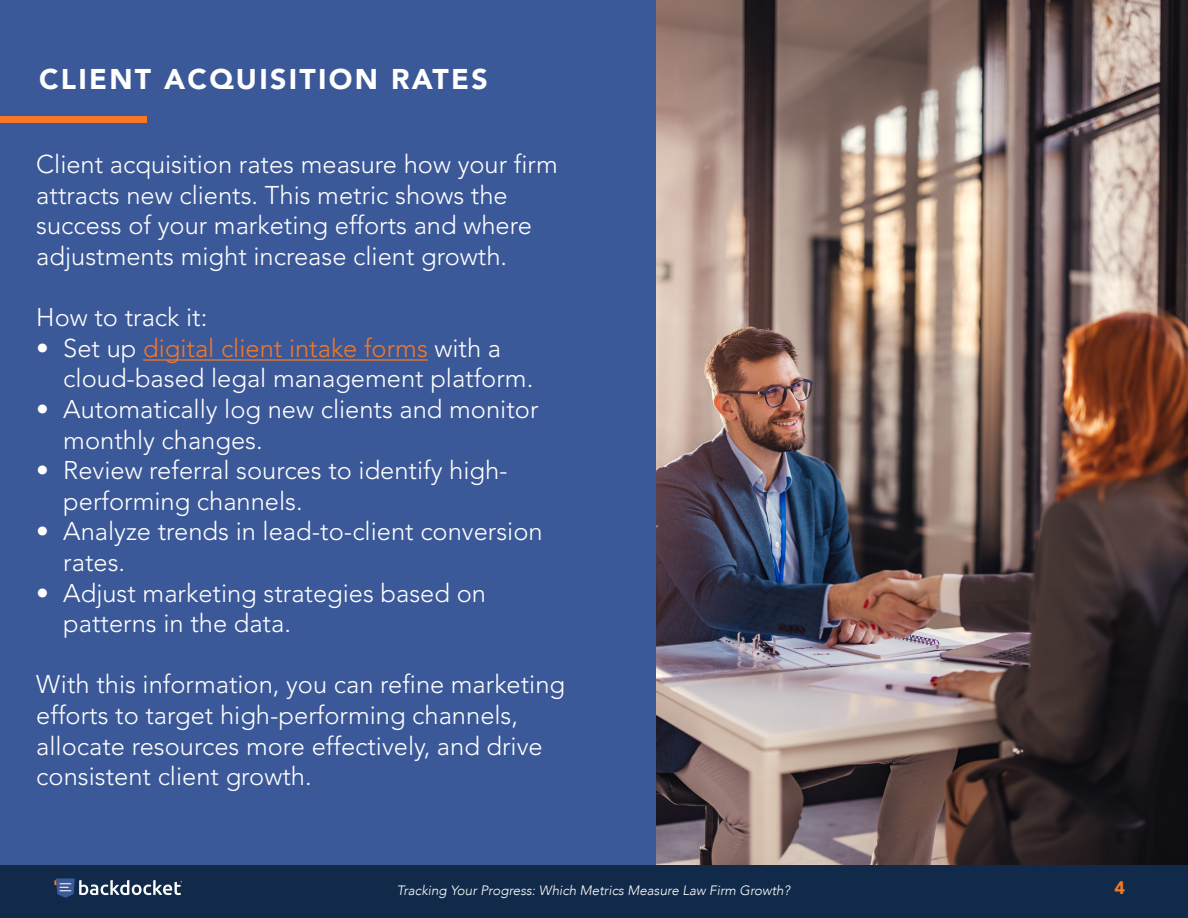
<style>
.page{position:relative;width:1188px;height:918px;background:#fff}
.page>*{position:absolute;margin:0;border:0;box-sizing:border-box;transform-origin:0 0}
.t1{font:900 28.5px "Avenir";letter-spacing:.08em;color:#fff}
.t2{font:300 25.5px/30.6px "Avenir";color:#fff}
.t3{font:900 18px "Avenir";color:#f47721}
.t4{font:italic 300 13.5px "Avenir";color:#fff}
.s1{color:#f47825}
</style>
<div class="page">
<div style="left:0;top:865px;width:1188px;height:53px;background:#112a4a"></div>
<svg style="left:54px;top:878px;width:128px;height:20px"></svg>
<div style="left:0;top:0;width:657px;height:865px;background:#3b5898"></div>
<hr style="left:143px;top:359px;width:285px;height:2px;background:#f47825">
<div style="left:0;top:116px;width:147px;height:7px;background:#f47825"></div>
<img style="left:657px;top:0;width:531px;height:865px">
<p class="t1" style="left:39px;top:54px;width:450px">CLIENT ACQUISITION RATES</p>
<p class="t2" style="left:36px;top:150px;width:523px">Client acquisition rates measure how your firm attracts new clients. This metric shows the success of your marketing efforts and where adjustments might increase client growth.</p>
<p class="t2" style="left:36px;top:303px;width:173px">How to track it:</p>
<p class="t2" style="left:63px;top:334px;width:472px;text-indent:-27px">• Set up <span class="s1">digital client intake forms</span> with a cloud-based legal management platform.</p>
<p class="t2" style="left:63px;top:395px;width:477px;text-indent:-27px">• Automatically log new clients and monitor monthly changes.</p>
<p class="t2" style="left:63px;top:456px;width:446px;text-indent:-27px">• Review referral sources to identify high&shy;performing channels.</p>
<p class="t2" style="left:63px;top:517px;width:481px;text-indent:-27px">• Analyze trends in lead-to-client conversion rates.</p>
<p class="t2" style="left:63px;top:578px;width:424px;text-indent:-27px">• Adjust marketing strategies based on patterns in the data.</p>
<p class="t2" style="left:36px;top:670px;width:530px">With this information, you can refine marketing efforts to target high-performing channels, allocate resources more effectively, and drive consistent client growth.</p>
<p class="t4" style="left:397px;top:882px;width:395px">Tracking Your Progress: Which Metrics Measure Law Firm Growth?</p>
<p class="t3" style="left:1115px;top:872px;width:12px">4</p>
</div>
